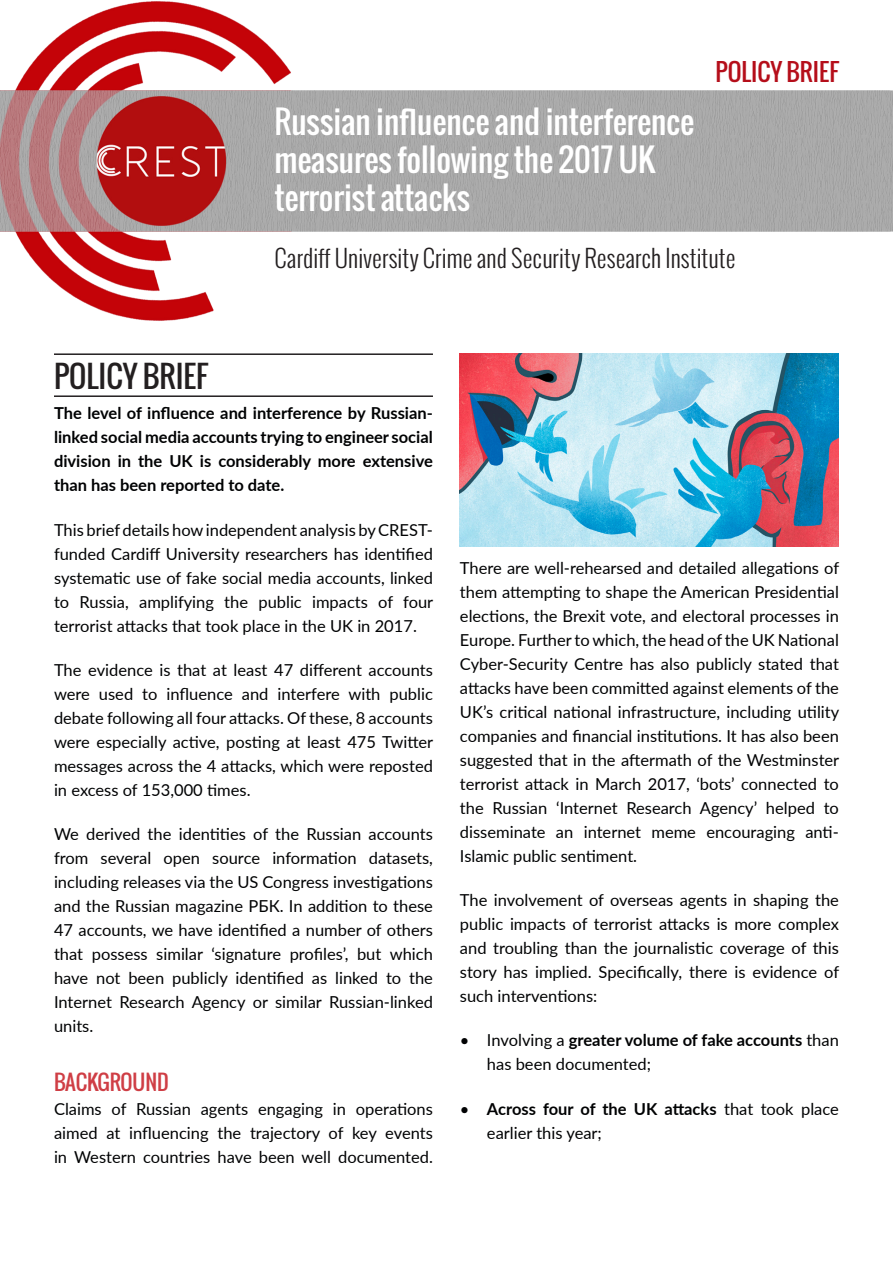
<style>
.page{position:relative;width:893px;height:1263px;background:#fff}
.page>*{position:absolute;margin:0;border:0;box-sizing:border-box;transform-origin:0 0}
.t1{font:31.5px/37.8px "Oswald";color:#fff}
.Header_1{font:30px "Oswald";color:#231f20}
.t2{font:300 24px "Oswald";color:#231f20}
.t3{font:24px "Oswald";color:#b50e1a}
.Header_2{font:21px "Oswald";color:#cf3e45}
.Body_Text{font:16.5px/24px "Lato";color:#010203;text-align:justify}
.Body_Text-2{font:700 16.5px/24px "Lato";color:#010203;text-align:justify}
.s1{font-weight:700}
</style>
<div class="page">
<img style="left:0;top:1px;width:893px;height:320px">
<hr style="left:54px;top:353px;width:379px;height:2px;background:#231f20">
<hr style="left:54px;top:395px;width:379px;height:2px;background:#231f20">
<img style="left:460px;top:353px;width:379px;height:194px">
<p class="t3" style="left:716px;top:54px;width:125px">POLICY BRIEF</p>
<p class="t1" style="left:274px;top:102px;width:421px">Russian influence and interference measures following the 2017 UK terrorist attacks</p>
<p class="t2" style="left:274px;top:241px;width:463px">Cardiff University Crime and Security Research Institute</p>
<p class="Header_1" style="left:54px;top:353px;width:156px">POLICY BRIEF</p>
<p class="Body_Text-2" style="left:54px;top:401px;width:380px">The level of influence and interference by Russian&shy;linked social media accounts trying to engineer social division in the UK is considerably more extensive than has been reported to date.</p>
<p class="Body_Text" style="left:54px;top:517px;width:381px">This brief details how independent analysis by CREST&shy;funded Cardiff University researchers has identified systematic use of fake social media accounts, linked to Russia, amplifying the public impacts of four terrorist attacks that took place in the UK in 2017.</p>
<p class="Body_Text" style="left:54px;top:657px;width:381px">The evidence is that at least 47 different accounts were used to influence and interfere with public debate following all four attacks. Of these, 8 accounts were especially active, posting at least 475 Twitter messages across the 4 attacks, which were reposted in excess of 153,000 times.</p>
<p class="Body_Text" style="left:54px;top:821px;width:380px">We derived the identities of the Russian accounts from several open source information datasets, including releases via the US Congress investigations and the Russian magazine РБК. In addition to these 47 accounts, we have identified a number of others that possess similar ‘signature profiles’, but which have not been publicly identified as linked to the Internet Research Agency or similar Russian-linked units.</p>
<p class="Header_2" style="left:54px;top:1066px;width:116px">BACKGROUND</p>
<p class="Body_Text" style="left:54px;top:1096px;width:380px">Claims of Russian agents engaging in operations aimed at influencing the trajectory of key events in Western countries have been well documented.</p>
<p class="Body_Text" style="left:460px;top:555px;width:381px">There are well-rehearsed and detailed allegations of them attempting to shape the American Presidential elections, the Brexit vote, and electoral processes in Europe. Further to which, the head of the UK National Cyber-Security Centre has also publicly stated that attacks have been committed against elements of the UK’s critical national infrastructure, including utility companies and financial institutions. It has also been suggested that in the aftermath of the Westminster terrorist attack in March 2017, ‘bots’ connected to the Russian ‘Internet Research Agency’ helped to disseminate an internet meme encouraging anti-Islamic public sentiment.</p>
<p class="Body_Text" style="left:460px;top:887px;width:381px">The involvement of overseas agents in shaping the public impacts of terrorist attacks is more complex and troubling than the journalistic coverage of this story has implied. Specifically, there is evidence of such interventions:</p>
<p class="Body_Text" style="left:487px;top:1028px;width:353px;text-indent:-27px">• Involving a <span class="s1">greater volume of fake accounts</span> than has been documented;</p>
<p class="Body_Text" style="left:487px;top:1096px;width:353px;text-indent:-27px">• <span class="s1">Across four of the UK attacks</span> that took place earlier this year;</p>
</div>
